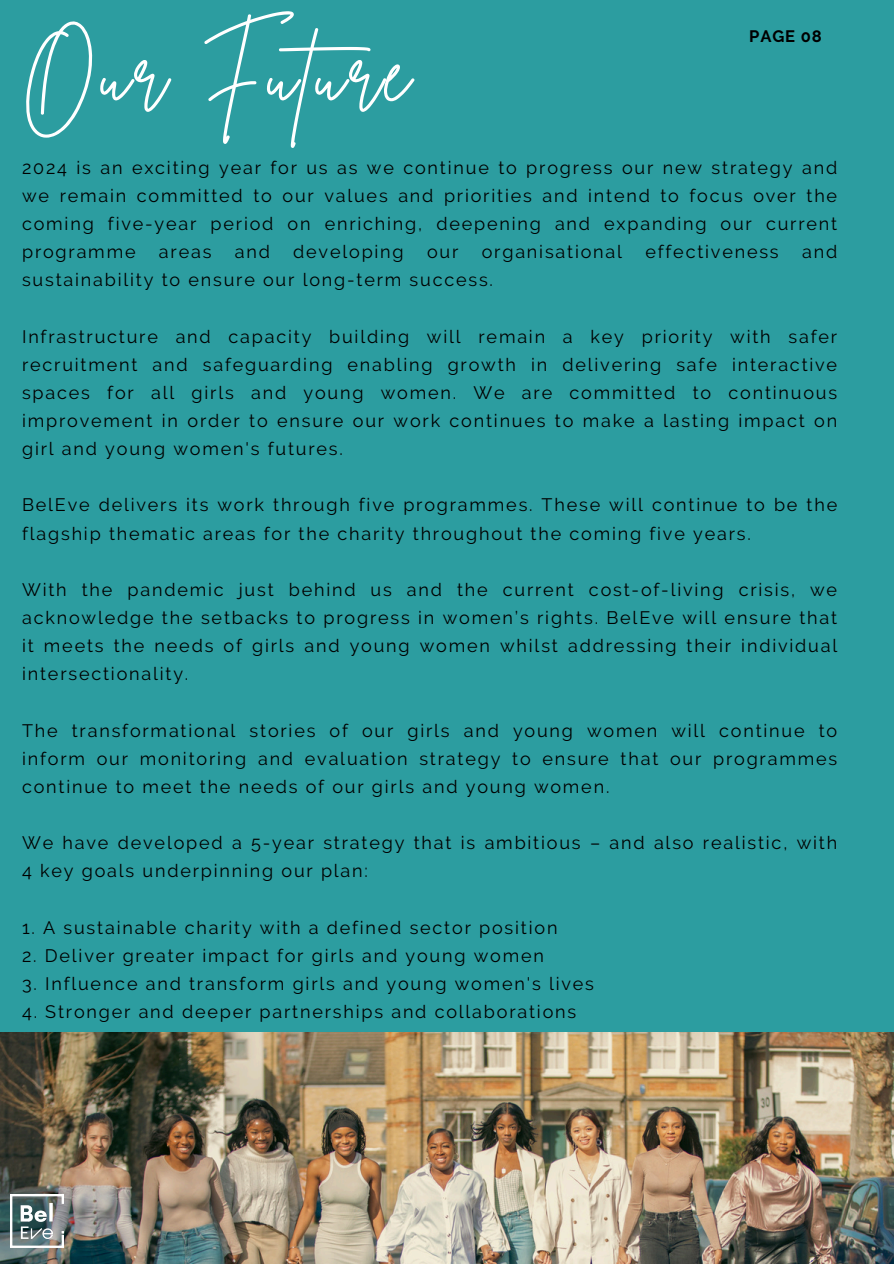
<style>
.page{position:relative;width:894px;height:1264px;background:#fff}
.page>*{position:absolute;margin:0;border:0;box-sizing:border-box;transform-origin:0 0}
.t1{font:81.6px "Brittany Signature";letter-spacing:.05em;color:#fff}
.t2{font:18px/28.2px "Raleway";letter-spacing:.1em;color:#000;text-align:justify}
.t3{font:700 16.5px "Raleway";letter-spacing:.05em;color:#000}
</style>
<div class="page">
<div style="left:0;top:0;width:893px;height:1263px;background:#2c9da0"></div>
<img style="left:0;top:1032px;width:893px;height:231px">
<img style="left:10px;top:1194px;width:53px;height:53px">
<p class="t1" style="left:22px;top:19px;width:389px">Our Future</p>
<p class="t2" style="left:22px;top:153px;width:816px">2024 is an exciting year for us as we continue to progress our new strategy and we remain committed to our values and priorities and intend to focus over the coming five-year period on enriching, deepening and expanding our current programme</p>
<h2 class="t3" style="left:749px;top:27px;width:74px">PAGE 08</h2>
<p class="t2" style="left:159px;top:238px;width:54px">areas</p>
<p class="t2" style="left:235px;top:238px;width:37px">and</p>
<p class="t2" style="left:293px;top:238px;width:112px">developing</p>
<p class="t2" style="left:427px;top:238px;width:33px">our</p>
<p class="t2" style="left:481px;top:238px;width:142px">organisational</p>
<p class="t2" style="left:645px;top:238px;width:135px">effectiveness</p>
<p class="t2" style="left:801px;top:238px;width:37px">and</p>
<p class="t2" style="left:22px;top:266px;width:472px">sustainability to ensure our long-term success.</p>
<p class="t2" style="left:22px;top:322px;width:816px">Infrastructure and capacity building will remain a key priority with safer recruitment and safeguarding enabling growth in delivering safe interactive spaces for all girls and young women. We are committed to continuous improvement in order to ensure our work continues to make a lasting impact on girl and young women's futures.</p>
<p class="t2" style="left:22px;top:491px;width:816px">BelEve delivers its work through five programmes. These will continue to be the flagship thematic areas for the charity throughout the coming five years.</p>
<p class="t2" style="left:22px;top:575px;width:816px">With the pandemic just behind us and the current cost-of-living crisis, we acknowledge the setbacks to progress in women’s rights. BelEve will ensure that it meets the needs of girls and young women whilst addressing their individual intersectionality.</p>
<p class="t2" style="left:22px;top:716px;width:816px">The transformational stories of our girls and young women will continue to inform our monitoring and evaluation strategy to ensure that our programmes continue to meet the needs of our girls and young women.</p>
<p class="t2" style="left:22px;top:828px;width:816px">We have developed a 5-year strategy that is ambitious – and also realistic, with<br>4 key goals underpinning our plan:</p>
<p class="t2" style="left:22px;top:913px;width:536px">1. A sustainable charity with a defined sector position</p>
<p class="t2" style="left:22px;top:941px;width:523px">2. Deliver greater impact for girls and young women</p>
<p class="t2" style="left:22px;top:969px;width:573px">3. Influence and transform girls and young women's lives</p>
<p class="t2" style="left:22px;top:997px;width:555px">4. Stronger and deeper partnerships and collaborations</p>
</div>
